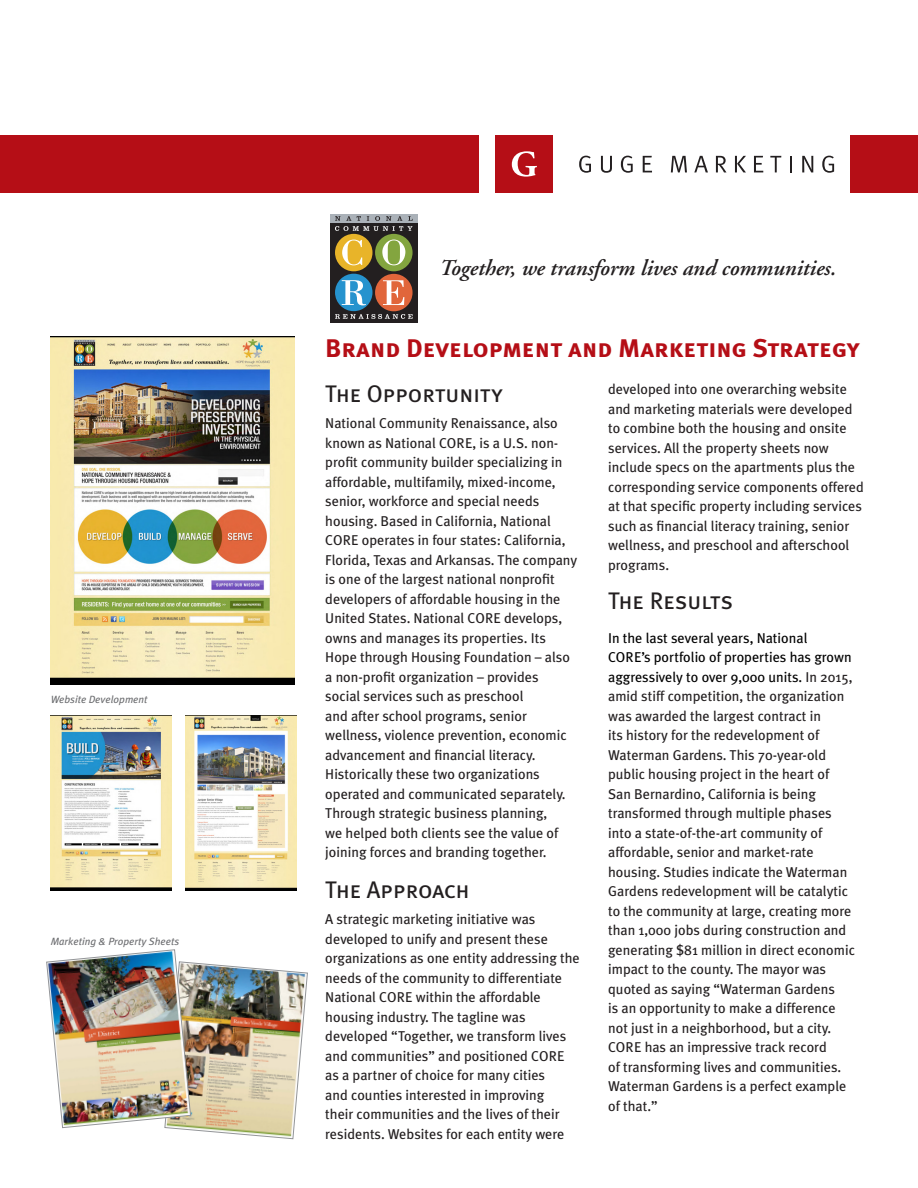
<style>
.page{position:relative;width:918px;height:1188px;background:#fff}
.page>*{position:absolute;margin:0;border:0;box-sizing:border-box;transform-origin:0 0}
.t1{font:25.5px "Meta Plus Bold Caps";color:#b50e16}
.SubHead{font:24px "Meta Plus Book Caps";color:#231f20}
.t2{font:italic 600 22.5px "Adobe Garamond";letter-spacing:-.005em;color:#231f20}
.Normal__Web{font:14.25px/19.5px "Meta Plus";color:#231f20}
.Text{font:italic 10.5px "Meta Plus";color:#6c6d70}
.s1{color:#000}
</style>
<div class="page">
<div style="left:495px;top:135px;width:58px;height:58px;background:#b50e16"></div>
<svg style="left:512px;top:151px;width:25px;height:26px"></svg>
<svg style="left:579px;top:156px;width:12px;height:17px"></svg>
<svg style="left:601px;top:156px;width:11px;height:17px"></svg>
<svg style="left:621px;top:156px;width:12px;height:17px"></svg>
<svg style="left:643px;top:156px;width:9px;height:16px"></svg>
<svg style="left:671px;top:156px;width:16px;height:16px"></svg>
<svg style="left:694px;top:156px;width:14px;height:16px"></svg>
<svg style="left:716px;top:156px;width:10px;height:16px"></svg>
<svg style="left:735px;top:156px;width:11px;height:16px"></svg>
<svg style="left:754px;top:156px;width:9px;height:16px"></svg>
<svg style="left:770px;top:156px;width:11px;height:16px"></svg>
<svg style="left:790px;top:156px;width:2px;height:16px"></svg>
<svg style="left:802px;top:156px;width:11px;height:16px"></svg>
<svg style="left:822px;top:156px;width:12px;height:17px"></svg>
<div style="left:0;top:135px;width:478px;height:58px;background:#b50e16"></div>
<div style="left:851px;top:135px;width:67px;height:58px;background:#b50e16"></div>
<img style="left:51px;top:337px;width:243px;height:348px">
<div style="left:330px;top:214px;width:88px;height:100px;background:#aab1b8"></div>
<div style="left:330px;top:223px;width:88px;height:99px;background:#231f20"></div>
<svg style="left:335px;top:216px;width:78px;height:15px"></svg>
<div style="left:335px;top:234px;width:37px;height:37px;background:#e8b429;border-radius:50%"></div>
<div style="left:375px;top:234px;width:38px;height:37px;background:#83a53f;border-radius:50%"></div>
<div style="left:335px;top:274px;width:37px;height:37px;background:#2693ce;border-radius:50%"></div>
<div style="left:375px;top:274px;width:38px;height:37px;background:#e1663b;border-radius:50%"></div>
<svg style="left:342px;top:240px;width:20px;height:25px"></svg>
<svg style="left:382px;top:240px;width:23px;height:25px"></svg>
<svg style="left:342px;top:280px;width:24px;height:25px"></svg>
<svg style="left:383px;top:280px;width:21px;height:25px"></svg>
<svg style="left:335px;top:314px;width:78px;height:5px"></svg>
<img style="left:51px;top:715px;width:121px;height:176px">
<img style="left:185px;top:715px;width:112px;height:176px">
<img style="left:46px;top:949px;width:262px;height:190px">
<p class="Text" style="left:51px;top:693px;width:98px">Website Development</p>
<p class="Text" style="left:51px;top:935px;width:130px">Marketing &amp; Property Sheets</p>
<p class="t2" style="left:439px;top:256px;width:398px">Together, we transform lives and communities.</p>
<p class="t1" style="left:325px;top:333px;width:536px">Brand Development and Marketing Strategy</p>
<p class="SubHead" style="left:325px;top:380px;width:179px">The Opportunity</p>
<p class="Normal__Web" style="left:325px;top:413px;width:254px">National Community Renaissance, also known as National CORE, is a U.S. non&shy;profit community builder specializing in affordable, multifamily, mixed-income, senior, workforce and special needs housing. Based in California, National CORE operates in four states: California, Florida, Texas and Arkansas. The company is one of the largest national nonprofit developers of affordable housing in the United States. National CORE develops, owns and manages its properties. Its Hope through Housing Foundation – also a non-profit organization – provides<br>social services such as preschool<br>and after school programs, senior wellness, violence prevention, economic advancement and financial literacy.<br>Historically these two organizations operated and communicated separately.<br>Through strategic business planning,<br>we helped both clients see the value of joining forces and branding together.</p>
<p class="SubHead" style="left:325px;top:876px;width:146px">The Approach</p>
<p class="Normal__Web" style="left:325px;top:909px;width:256px">A strategic marketing initiative was developed to unify and present these organizations as one entity addressing the needs of the community to differentiate National CORE within the affordable housing industry. The tagline was developed “Together, we transform lives and communities” and positioned CORE as a partner of choice for many cities<br>and counties interested in improving<br>their communities and the lives of their residents. Websites for each entity were</p>
<p class="Normal__Web" style="left:608px;top:379px;width:257px">developed into one overarching website and marketing materials were developed to combine both the housing and onsite services. All the property sheets now include specs on the apartments plus the corresponding service components offered at that specific property including services such as financial literacy training, senior wellness, and preschool and afterschool programs.</p>
<p class="SubHead" style="left:608px;top:587px;width:127px">The Results</p>
<p class="Normal__Web" style="left:608px;top:628px;width:248px"><span class="s1">In the last several years, National<br>CORE’s portfolio of properties has grown aggressively to over 9,000 units.</span> In 2015, amid stiff competition, the organization was awarded the largest contract in<br>its history for the redevelopment of Waterman Gardens. This 70-year-old public housing project in the heart of San Bernardino, California is being transformed through multiple phases into a state-of-the-art community of affordable, senior and market-rate housing. Studies indicate the Waterman Gardens redevelopment will be catalytic to the community at large, creating more than 1,000 jobs during construction and generating $81 million in direct economic impact to the county. The mayor was quoted as saying “Waterman Gardens<br>is an opportunity to make a difference not just in a neighborhood, but a city.<br>CORE has an impressive track record<br>of transforming lives and communities.<br>Waterman Gardens is a perfect example of that.”</p>
</div>
